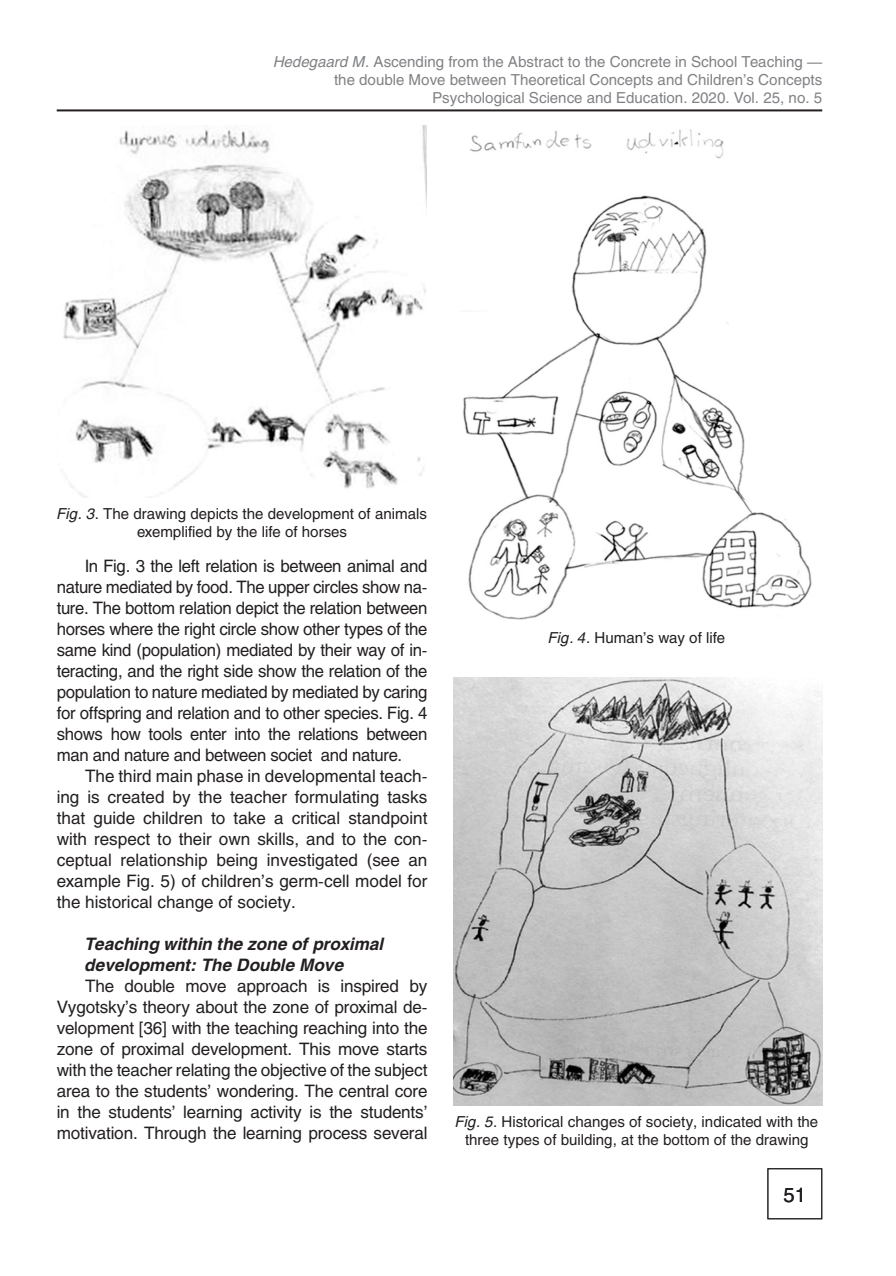
<style>
.page{position:relative;width:896px;height:1276px;background:#fff}
.page>*{position:absolute;margin:0;border:0;box-sizing:border-box;transform-origin:0 0}
.t1{font:20px "Helios";color:#231f20}
.Мой_основной{font:17px/21px "Helios";letter-spacing:-.01em;color:#231f20;text-align:justify}
.Мой_основной-2{font:italic 700 17px "Helios";color:#231f20}
.Мой_основной-3{font:15px/18px "Helios";color:#231f20;text-align:center}
.Аннотация{font:15px "Helios";color:#808285}
.s1{font-style:italic}
</style>
<div class="page">
<hr style="left:57px;top:109px;width:765px;height:2px;background:#231f20">
<div style="left:767px;top:1168px;width:55px;height:51px;border:1px solid #231f20"></div>
<img style="left:463px;top:129px;width:349px;height:491px">
<img style="left:63px;top:125px;width:363px;height:372px">
<img style="left:453px;top:677px;width:369px;height:428px">
<p class="Аннотация" style="left:274px;top:52px;width:550px"><span class="s1">Hedegaard M.</span> Ascending from the Abstract to the Concrete in School Teaching —</p>
<p class="Аннотация" style="left:334px;top:70px;width:490px">the double Move between Theoretical Concepts and Children’s Concepts</p>
<p class="Аннотация" style="left:432px;top:88px;width:391px">Psychological Science and Education. 2020. Vol. 25, no. 5</p>
<p class="Мой_основной-3" style="left:57px;top:505px;width:371px"><span class="s1">Fig. 3</span>. The drawing depicts the development of animals exemplified by the life of horses</p>
<p class="Мой_основной" style="left:57px;top:555px;width:372px;text-indent:28px">In Fig. 3 the left relation is between animal and nature mediated by food. The upper circles show na&shy;ture. The bottom relation depict the relation between horses where the right circle show other types of the same kind (population) mediated by their way of in&shy;teracting, and the right side show the relation of the population to nature mediated by mediated by caring for offspring and relation and to other species. Fig. 4 shows how tools enter into the relations between man and nature and between societ and nature.</p>
<p class="Мой_основной" style="left:57px;top:765px;width:372px;text-indent:28px">The third main phase in developmental teach&shy;ing is created by the teacher formulating tasks that guide children to take a critical standpoint with respect to their own skills, and to the con&shy;ceptual relationship being investigated (see an example Fig. 5) of children’s germ-cell model for the historical change of society.</p>
<p class="Мой_основной-2" style="left:85px;top:934px;width:300px">Teaching within the zone of proximal</p>
<p class="Мой_основной-2" style="left:85px;top:955px;width:261px">development: The Double Move</p>
<p class="Мой_основной" style="left:57px;top:975px;width:372px;text-indent:28px">The double move approach is inspired by Vygotsky’s theory about the zone of proximal de&shy;velopment [36] with the teaching reaching into the zone of proximal development. This move starts with the teacher relating the objective of the subject area to the students’ wondering. The central core in the students’ learning activity is the students’ motivation. Through the learning process several</p>
<p class="Мой_основной-3" style="left:548px;top:628px;width:178px"><span class="s1">Fig. 4</span>. Human’s way of life</p>
<p class="Мой_основной-3" style="left:455px;top:1112px;width:364px"><span class="s1">Fig. 5</span>. Historical changes of society, indicated with the three types of building, at the bottom of the drawing</p>
<p class="t1" style="left:783px;top:1182px;width:24px">51</p>
</div>
